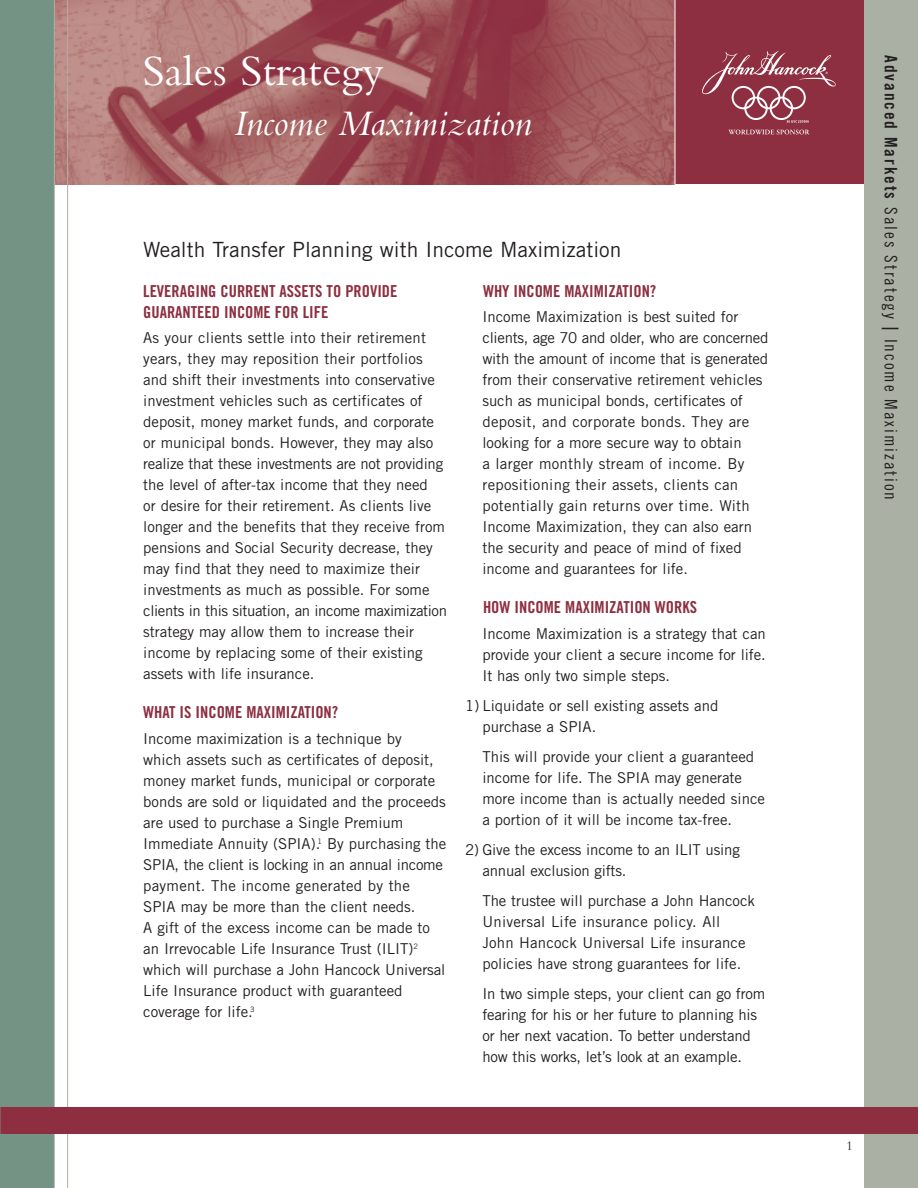
<style>
.page{position:relative;width:918px;height:1188px;background:#fff}
.page>*{position:absolute;margin:0;border:0;box-sizing:border-box;transform-origin:0 0}
.t1{font:45px "Bembo";color:#fff}
.t2{font:italic 37.5px "Bembo";color:#fff}
.t3{font:21px "Trade Gothic";color:#231f20}
.t4{font:17.25px "Trade Gothic Cond Eighteen";letter-spacing:.11em;color:#231f20}
.t5{font:16.5px/21px "Trade Gothic Bold Cond Twenty";color:#8d2f40}
.t6{font:15px/21px "Trade Gothic";color:#231f20}
.t7{font:13.5px "Bembo";color:#231f20;scale:.95 1}
.s1{font-family:"Trade Gothic Bold Cond Twenty"}
.s2{font-size:22.5px}
</style>
<div class="page">
<div style="left:0;top:0;width:54px;height:1188px;background:#749385"></div>
<hr style="left:0;top:176px;width:1px;height:1012px;background:#abb0a4">
<div style="left:675px;top:0;width:189px;height:184px;background:#8d2f40"></div>
<img style="left:55px;top:0;width:620px;height:184px">
<div style="left:864px;top:0;width:54px;height:1188px;background:#abb0a4"></div>
<svg style="left:728px;top:130px;width:81px;height:4px"></svg>
<svg style="left:702px;top:51px;width:134px;height:72px"></svg>
<hr style="left:675px;top:0;width:1px;height:184px;background:#fff">
<hr style="left:67px;top:0;width:1px;height:1188px;background:#abb0a4">
<hr style="left:54px;top:0;width:1px;height:1188px;background:#abb0a4">
<div style="left:0;top:1107px;width:918px;height:27px;background:#8d2f40"></div>
<h1 class="t1" style="left:143px;top:56px;width:242px">Sales Strategy</h1>
<h2 class="t2" style="left:234px;top:110px;width:300px">Income Maximization</h2>
<h3 class="t3" style="left:143px;top:241px;width:480px">Wealth Transfer Planning with Income Maximization</h3>
<p class="t5" style="left:143px;top:282px;width:256px">LEVERAGING CURRENT ASSETS TO PROVIDE<br>GUARANTEED INCOME FOR LIFE</p>
<p class="t6" style="left:143px;top:329px;width:305px">As your clients settle into their retirement years, they may reposition their portfolios and shift their investments into conservative investment vehicles such as certificates of deposit, money market funds, and corporate or municipal bonds. However, they may also realize that these investments are not providing the level of after-tax income that they need<br>or desire for their retirement. As clients live longer and the benefits that they receive from pensions and Social Security decrease, they may find that they need to maximize their investments as much as possible. For some clients in this situation, an income maximization strategy may allow them to increase their income by replacing some of their existing assets with life insurance.</p>
<p class="t5" style="left:143px;top:703px;width:197px">WHAT IS INCOME MAXIMIZATION?</p>
<p class="t6" style="left:143px;top:730px;width:305px">Income maximization is a technique by<br>which assets such as certificates of deposit, money market funds, municipal or corporate bonds are sold or liquidated and the proceeds are used to purchase a Single Premium Immediate Annuity (SPIA).<sup>1</sup> By purchasing the SPIA, the client is locking in an annual income payment. The income generated by the<br>SPIA may be more than the client needs.<br>A gift of the excess income can be made to an Irrevocable Life Insurance Trust (ILIT)<sup>2 </sup>which will purchase a John Hancock Universal Life Insurance product with guaranteed coverage for life.<sup>3</sup></p>
<p class="t5" style="left:483px;top:282px;width:175px">WHY INCOME MAXIMIZATION?</p>
<p class="t6" style="left:482px;top:308px;width:288px">Income Maximization is best suited for clients, age 70 and older, who are concerned with the amount of income that is generated from their conservative retirement vehicles such as municipal bonds, certificates of deposit, and corporate bonds. They are looking for a more secure way to obtain<br>a larger monthly stream of income. By repositioning their assets, clients can potentially gain returns over time. With Income Maximization, they can also earn the security and peace of mind of fixed income and guarantees for life.</p>
<p class="t5" style="left:483px;top:598px;width:215px">HOW INCOME MAXIMIZATION WORKS</p>
<p class="t6" style="left:482px;top:625px;width:285px;text-align:justify">Income Maximization is a strategy that can provide your client a secure income for life.<br>It has only two simple steps.</p>
<p class="t6" style="left:482px;top:697px;width:237px;text-indent:-17px">1) Liquidate or sell existing assets and purchase a SPIA.</p>
<p class="t6" style="left:482px;top:748px;width:284px">This will provide your client a guaranteed income for life. The SPIA may generate more income than is actually needed since a portion of it will be income tax-free.</p>
<p class="t6" style="left:482px;top:841px;width:259px;text-indent:-17px">2) Give the excess income to an ILIT using annual exclusion gifts.</p>
<p class="t6" style="left:482px;top:892px;width:274px">The trustee will purchase a John Hancock Universal Life insurance policy. All John Hancock Universal Life insurance policies have strong guarantees for life.</p>
<p class="t6" style="left:482px;top:985px;width:284px">In two simple steps, your client can go from fearing for his or her future to planning his or her next vacation. To better understand how this works, let’s look at an example.</p>
<p class="t4" style="left:897px;top:55px;width:446px;rotate:90deg"><span class="s1">Advanced Markets</span> Sales Strategy <span class="s2">|</span> Income Maximization</p>
<p class="t7" style="left:846px;top:1141px;width:8px">1</p>
</div>
